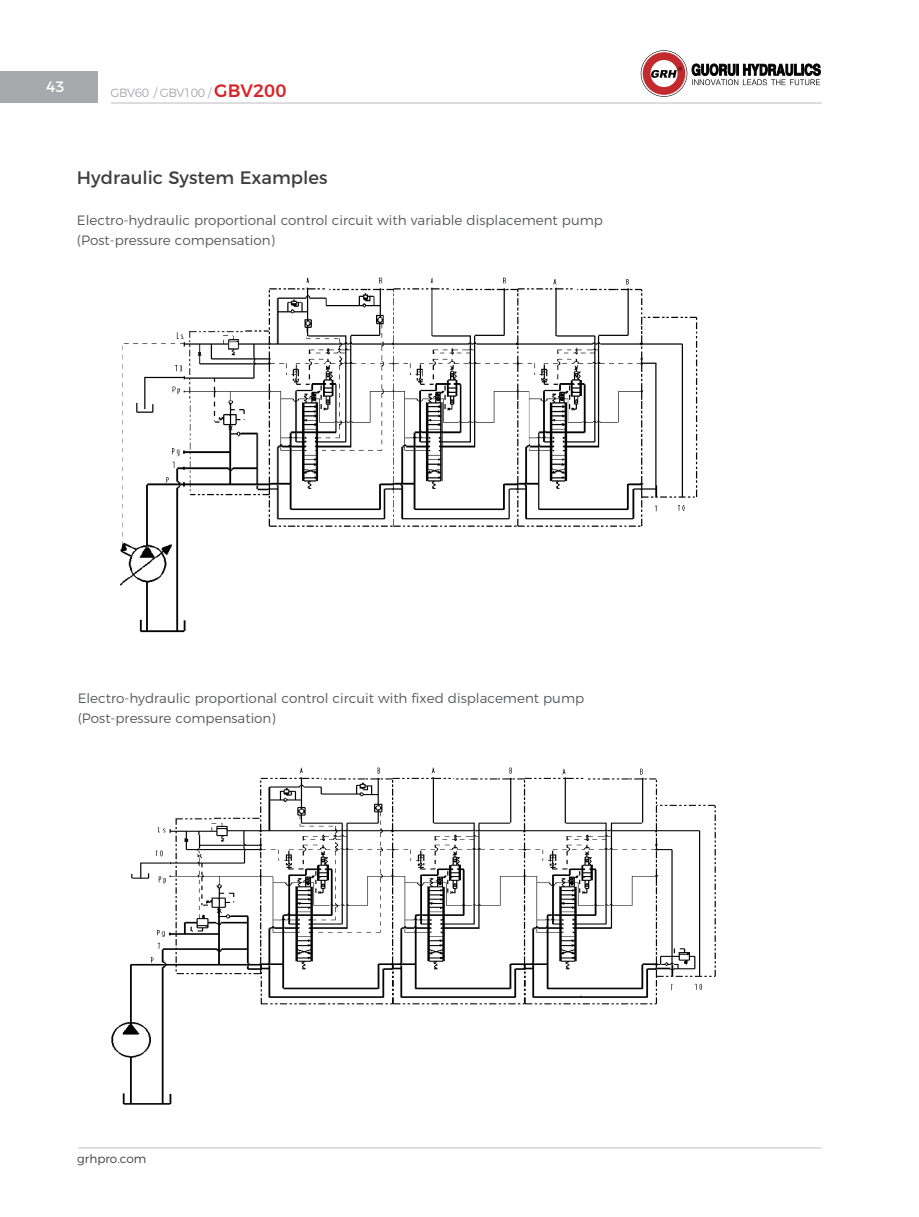
<style>
.page{position:relative;width:919px;height:1217px;background:#fff}
.page>*{position:absolute;margin:0;border:0;box-sizing:border-box;transform-origin:0 0}
.t1{font:18px "Montserrat";color:#3e3e3f}
.t2{font:15px "Montserrat";color:#fff}
.t3{font:300 13.5px/19.8px "Montserrat";color:#57585a}
.t4{font:300 12px "Montserrat";letter-spacing:-.04em;color:#a8a9ad}
.t5{font:300 12px "Montserrat";color:#3e3e3f}
.s1{font-weight:500;font-size:18px;color:#d52529}
</style>
<div class="page">
<img style="left:120px;top:277px;width:578px;height:356px">
<img style="left:111px;top:767px;width:605px;height:338px">
<hr style="left:111px;top:103px;width:711px;height:1px;background:#bcbdc0">
<hr style="left:78px;top:1147px;width:744px;height:1px;background:#bcbdc0">
<div style="left:0;top:71px;width:98px;height:32px;background:#a8a9ad"></div>
<svg style="left:641px;top:51px;width:46px;height:45px"></svg>
<svg style="left:643px;top:52px;width:42px;height:43px"></svg>
<svg style="left:692px;top:64px;width:129px;height:21px"></svg>
<p class="t2" style="left:46px;top:75px;width:20px">43</p>
<p class="t4" style="left:111px;top:83px;width:177px">GBV60 / GBV100 / <span class="s1">GBV200</span></p>
<h1 class="t1" style="left:77px;top:163px;width:252px">Hydraulic System Examples</h1>
<p class="t3" style="left:77px;top:209px;width:527px">Electro-hydraulic proportional control circuit with variable displacement pump (Post-pressure compensation)</p>
<p class="t3" style="left:78px;top:687px;width:508px">Electro-hydraulic proportional control circuit with fixed displacement pump (Post-pressure compensation)</p>
<p class="t5" style="left:77px;top:1149px;width:71px">grhpro.com</p>
</div>
